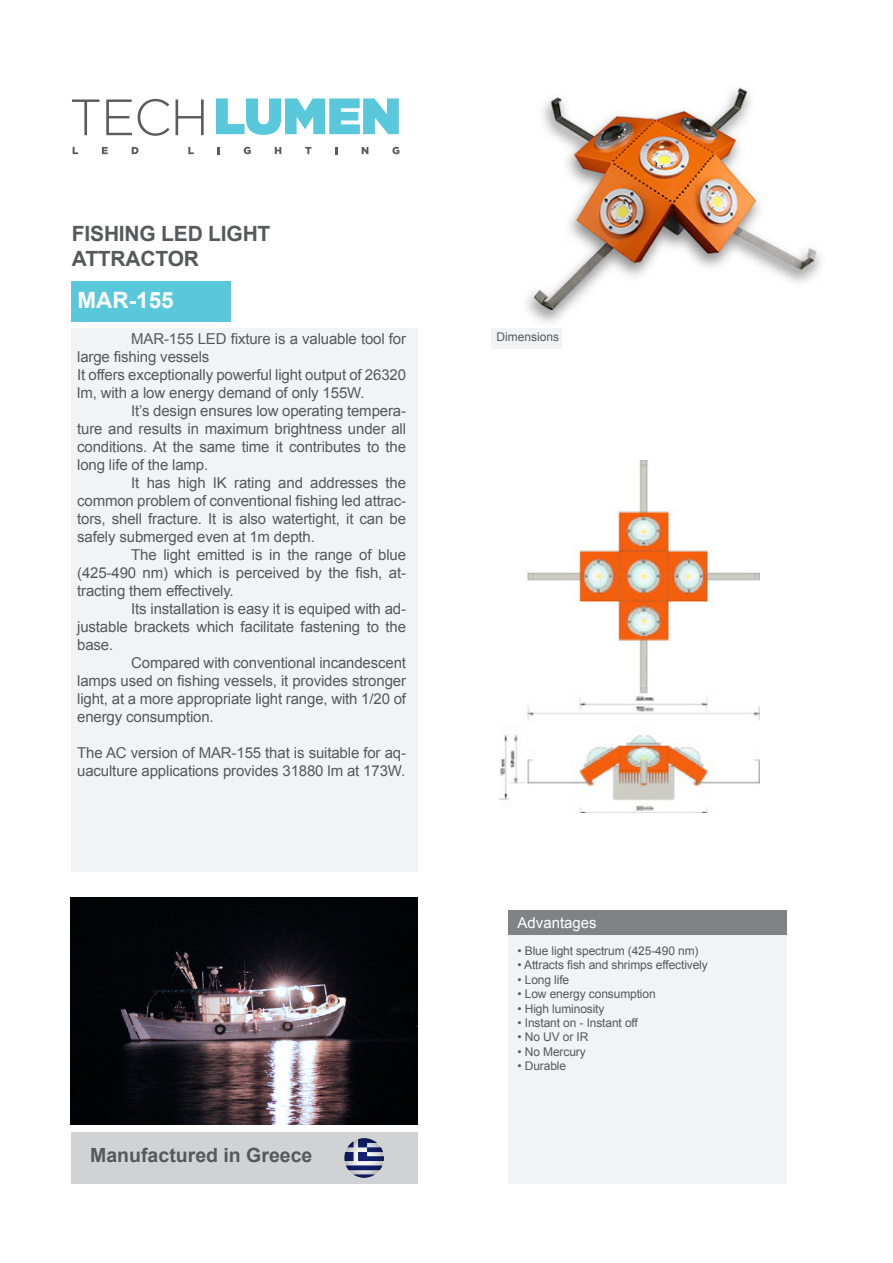
<style>
.page{position:relative;width:893px;height:1263px;background:#fff}
.page>*{position:absolute;margin:0;border:0;box-sizing:border-box;transform-origin:0 0}
.t1{font:700 22.5px "Arial";color:#fff}
.t2{font:700 21px/25.2px "Arial";letter-spacing:-.01em;color:#57585a}
.t3{font:700 19.5px "Arial";color:#57585a}
.t4{font:15px/18px "Arial";letter-spacing:-.01em;color:#57585a;text-align:justify}
.t5{font:15px "Arial";color:#fff}
.t6{font:12px "Arial";letter-spacing:-.01em;color:#57585a}
</style>
<div class="page">
<div style="left:71px;top:328px;width:346px;height:543px;background:#f2f3f4"></div>
<div style="left:71px;top:281px;width:159px;height:40px;background:#5ac8db"></div>
<img style="left:499px;top:460px;width:261px;height:353px">
<img style="left:491px;top:87px;width:330px;height:252px">
<svg style="left:73px;top:147px;width:5px;height:7px"></svg>
<svg style="left:102px;top:147px;width:6px;height:7px"></svg>
<svg style="left:132px;top:147px;width:7px;height:7px"></svg>
<svg style="left:188px;top:147px;width:6px;height:7px"></svg>
<svg style="left:218px;top:147px;width:2px;height:7px"></svg>
<svg style="left:244px;top:147px;width:7px;height:7px"></svg>
<svg style="left:275px;top:147px;width:6px;height:7px"></svg>
<svg style="left:305px;top:147px;width:6px;height:7px"></svg>
<svg style="left:335px;top:147px;width:2px;height:7px"></svg>
<svg style="left:362px;top:147px;width:6px;height:7px"></svg>
<svg style="left:392px;top:147px;width:7px;height:7px"></svg>
<svg style="left:216px;top:98px;width:183px;height:37px"></svg>
<svg style="left:72px;top:99px;width:27px;height:36px"></svg>
<svg style="left:106px;top:99px;width:26px;height:36px"></svg>
<svg style="left:138px;top:99px;width:31px;height:37px"></svg>
<svg style="left:176px;top:99px;width:28px;height:36px"></svg>
<img style="left:71px;top:897px;width:346px;height:227px">
<div style="left:71px;top:1132px;width:346px;height:51px;background:#d1d2d4"></div>
<img style="left:344px;top:1138px;width:40px;height:40px">
<div style="left:509px;top:910px;width:278px;height:26px;background:#808285"></div>
<div style="left:509px;top:935px;width:278px;height:248px;background:#f2f3f4"></div>
<div style="left:492px;top:328px;width:70px;height:20px;background:#f2f3f4"></div>
<p class="t2" style="left:72px;top:221px;width:200px">FISHING LED LIGHT<br>ATTRACTOR</p>
<p class="t1" style="left:77px;top:285px;width:98px">MAR-155</p>
<p class="t4" style="left:77px;top:330px;width:330px;text-indent:54px">MAR-155 LED fixture is a valuable tool for large fishing vessels</p>
<p class="t4" style="left:77px;top:366px;width:330px">It offers exceptionally powerful light output of 26320 lm, with a low energy demand of only 155W.</p>
<p class="t4" style="left:77px;top:402px;width:330px;text-indent:54px">It’s design ensures low operating tempera&shy;ture and results in maximum brightness under all conditions. At the same time it contributes to the long life of the lamp.</p>
<p class="t4" style="left:77px;top:474px;width:330px;text-indent:54px">It has high IK rating and addresses the common problem of conventional fishing led attrac&shy;tors, shell fracture. It is also watertight, it can be safely submerged even at 1m depth.</p>
<p class="t4" style="left:77px;top:546px;width:330px;text-indent:54px">The light emitted is in the range of blue (425-490 nm) which is perceived by the fish, at&shy;tracting them effectively.</p>
<p class="t4" style="left:77px;top:600px;width:330px;text-indent:54px">Its installation is easy it is equiped with ad&shy;justable brackets which facilitate fastening to the base.</p>
<p class="t4" style="left:77px;top:654px;width:330px;text-indent:54px">Compared with conventional incandescent lamps used on fishing vessels, it provides stronger light, at a more appropriate light range, with 1/20 of energy consumption.</p>
<p class="t4" style="left:77px;top:744px;width:330px">The AC version of MAR-155 that is suitable for aq&shy;uaculture applications provides 31880 lm at 173W.</p>
<p class="t3" style="left:90px;top:1142px;width:224px">Manufactured in Greece</p>
<p class="t6" style="left:496px;top:329px;width:64px">Dimensions</p>
<p class="t5" style="left:518px;top:912px;width:81px">Advantages</p>
<p class="t6" style="left:518px;top:943px;width:182px">• Blue light spectrum (425-490 nm)</p>
<p class="t6" style="left:518px;top:957px;width:192px">• Attracts fish and shrimps effectively</p>
<p class="t6" style="left:518px;top:972px;width:53px">• Long life</p>
<p class="t6" style="left:518px;top:986px;width:140px">• Low energy consumption</p>
<p class="t6" style="left:518px;top:1000px;width:88px">• High luminosity</p>
<p class="t6" style="left:518px;top:1015px;width:122px">• Instant on - Instant off</p>
<p class="t6" style="left:518px;top:1029px;width:72px">• No UV or IR</p>
<p class="t6" style="left:518px;top:1044px;width:70px">• No Mercury</p>
<p class="t6" style="left:518px;top:1058px;width:50px">• Durable</p>
</div>
